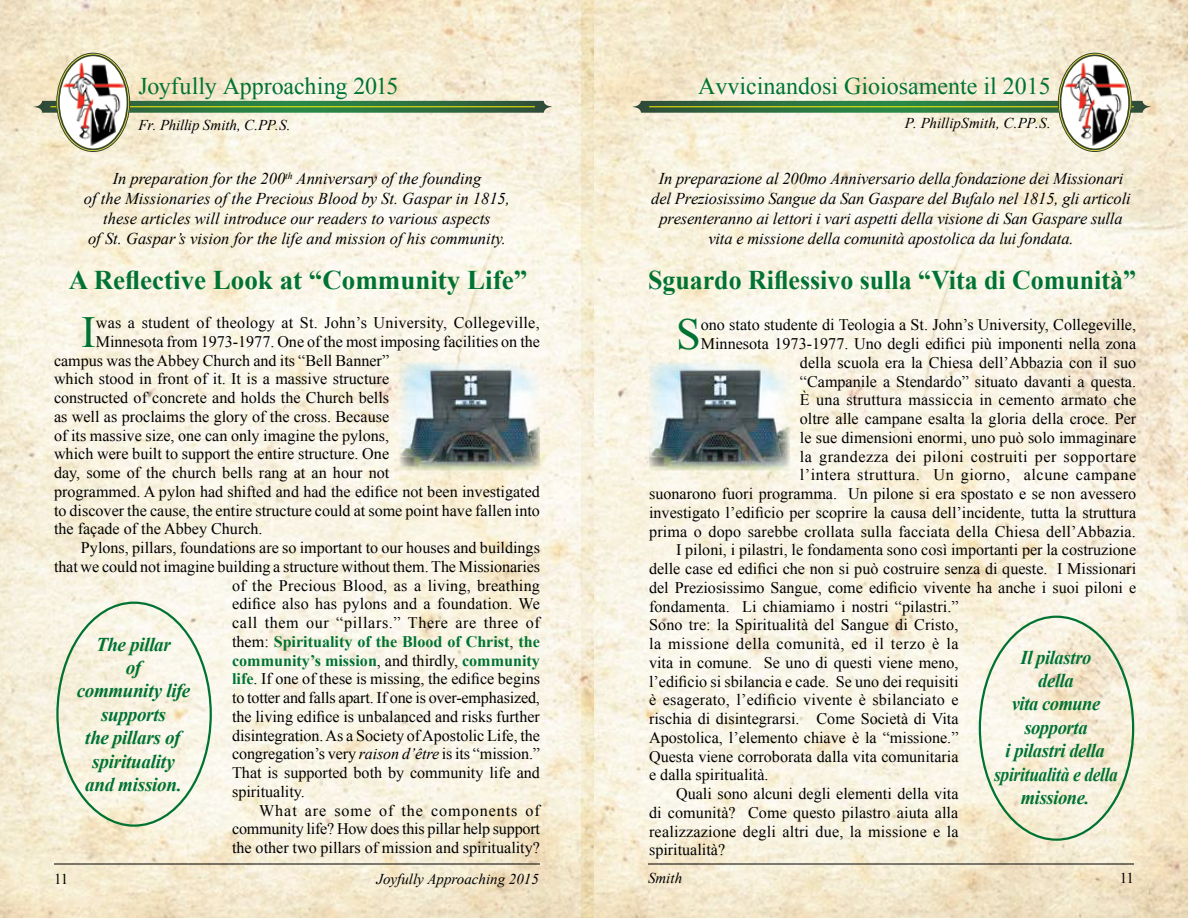
<style>
.page{position:relative;width:1188px;height:918px;background:#fff}
.page>*{position:absolute;margin:0;border:0;box-sizing:border-box;transform-origin:0 0}
.t1{font:44.4px "Times New Roman";color:#007333}
.t2{font:700 27px "Times New Roman";color:#007333;scale:.96 1}
.t3{font:700 27px "Times New Roman";color:#007333}
.t4{font:24px "Times New Roman";color:#007333}
.t5{font:italic 700 19.5px/23.4px "Times New Roman";letter-spacing:-.02em;color:#007333;text-align:center;scale:.95 1}
.t6{font:italic 700 19.5px/23.4px "Times New Roman";letter-spacing:-.02em;color:#007333;text-align:center}
.t7{font:italic 16.5px/19.8px "Times New Roman";letter-spacing:-.01em;color:#000;text-align:center}
.t8{font:16.2px "Times New Roman";color:#000}
.t9{font:16.2px "Times New Roman";letter-spacing:.03em;color:#000}
.t10{font:700 16.2px "Times New Roman";color:#007333}
.t11{font:16.2px "Times New Roman";letter-spacing:.035em;color:#000}
.t12{font:16.2px "Times New Roman";letter-spacing:.04em;color:#000}
.t13{font:16.2px "Times New Roman";letter-spacing:.06em;color:#000}
.t14{font:italic 15px "Times New Roman";color:#000}
.t15{font:15px "Times New Roman";color:#000}
.s1{font-weight:400;color:#000}
.s2{font-weight:700;color:#007333}
.s3{font-style:italic}
</style>
<div class="page">
<img style="left:594px;top:0;width:594px;height:918px">
<svg style="left:631px;top:56px;width:522px;height:93px;background:#dcdbc2"></svg>
<div style="left:1060px;top:55px;width:70px;height:95px;border:2px solid #2f4737;border-radius:50%"></div>
<div style="left:640px;top:854px;width:502px;height:20px;background:#fff;opacity:.75"></div>
<hr style="left:648px;top:864px;width:486px;height:1px;background:#000">
<img style="left:649px;top:362px;width:140px;height:108px">
<img style="left:0;top:0;width:594px;height:918px">
<svg style="left:32px;top:56px;width:522px;height:93px;background:#dbdac0"></svg>
<div style="left:58px;top:55px;width:70px;height:95px;border:2px solid #2f4737;border-radius:50%"></div>
<hr style="left:54px;top:864px;width:486px;height:1px;background:#000">
<img style="left:400px;top:362px;width:140px;height:108px">
<h3 class="t4" style="left:139px;top:69px;width:261px">Joyfully Approaching 2015</h3>
<p class="t14" style="left:139px;top:115px;width:153px">Fr. Phillip Smith, C.PP.S.</p>
<p class="t7" style="left:84px;top:168px;width:428px">In preparation for the 200<sup>th</sup> Anniversary of the founding<br>of the Missionaries of the Precious Blood by St. Gaspar in 1815, these articles will introduce our readers to various aspects<br>of St. Gaspar’s vision for the life and mission of his community.</p>
<h2 class="t3" style="left:69px;top:261px;width:460px">A Reflective Look at “Community Life”</h2>
<h1 class="t1" style="left:81px;top:302px;width:16px">I</h1>
<p class="t8" style="left:96px;top:312px;width:445px">was a student of theology at St. John’s University, Collegeville,</p>
<p class="t8" style="left:96px;top:331px;width:446px">Minnesota from 1973-1977. One of the most imposing facilities on the</p>
<p class="t8" style="left:54px;top:349px;width:337px">campus was the Abbey Church and its “Bell Banner”</p>
<p class="t8" style="left:54px;top:368px;width:337px">which stood in front of it. It is a massive structure</p>
<p class="t8" style="left:54px;top:387px;width:337px">constructed of concrete and holds the Church bells</p>
<p class="t8" style="left:54px;top:406px;width:337px">as well as proclaims the glory of the cross. Because</p>
<p class="t8" style="left:54px;top:424px;width:337px">of its massive size, one can only imagine the pylons,</p>
<p class="t8" style="left:54px;top:443px;width:337px">which were built to support the entire structure. One</p>
<p class="t8" style="left:54px;top:462px;width:337px">day, some of the church bells rang at an hour not</p>
<p class="t8" style="left:54px;top:481px;width:488px">programmed. A pylon had shifted and had the edifice not been investigated</p>
<p class="t8" style="left:54px;top:499px;width:488px">to discover the cause, the entire structure could at some point have fallen into</p>
<p class="t8" style="left:54px;top:518px;width:210px">the façade of the Abbey Church.</p>
<p class="t8" style="left:81px;top:537px;width:460px">Pylons, pillars, foundations are so important to our houses and buildings</p>
<p class="t8" style="left:54px;top:556px;width:488px">that we could not imagine building a structure without them. The Missionaries</p>
<p class="t8" style="left:232px;top:574px;width:309px">of the Precious Blood, as a living, breathing</p>
<p class="t8" style="left:232px;top:593px;width:309px">edifice also has pylons and a foundation. We</p>
<p class="t12" style="left:232px;top:612px;width:309px">call them our “pillars.” There are three of</p>
<p class="t10" style="left:232px;top:630px;width:309px"><span class="s1">them:</span> Spirituality of the Blood of Christ<span class="s1">,</span> the</p>
<p class="t10" style="left:232px;top:649px;width:309px">community’s mission<span class="s1">, and thirdly,</span> community</p>
<p class="t8" style="left:232px;top:668px;width:309px"><span class="s2">life</span>. If one of these is missing, the edifice begins</p>
<p class="t8" style="left:232px;top:687px;width:309px">to totter and falls apart. If one is over-emphasized,</p>
<p class="t8" style="left:232px;top:706px;width:309px">the living edifice is unbalanced and risks further</p>
<p class="t8" style="left:232px;top:724px;width:310px">disintegration. As a Society of Apostolic Life, the</p>
<p class="t8" style="left:232px;top:743px;width:310px">congregation’s very <span class="s3">raison d’être</span> is its “mission.”</p>
<p class="t8" style="left:232px;top:762px;width:309px">That is supported both by community life and</p>
<p class="t8" style="left:232px;top:781px;width:74px">spirituality.</p>
<p class="t13" style="left:259px;top:799px;width:282px">What are some of the components of</p>
<p class="t8" style="left:232px;top:818px;width:309px">community life? How does this pillar help support</p>
<p class="t8" style="left:232px;top:837px;width:309px">the other two pillars of mission and spirituality?</p>
<p class="t6" style="left:77px;top:632px;width:115px">The pillar<br>of<br>community life supports<br>the pillars of spirituality and mission.</p>
<p class="t15" style="left:54px;top:868px;width:16px">11</p>
<p class="t14" style="left:376px;top:868px;width:164px">Joyfully Approaching 2015</p>
<h3 class="t4" style="left:698px;top:69px;width:354px">Avvicinandosi Gioiosamente il 2015</h3>
<p class="t14" style="left:905px;top:113px;width:148px">P. PhillipSmith, C.PP.S.</p>
<p class="t7" style="left:651px;top:168px;width:481px">In preparazione al 200mo Anniversario della fondazione dei Missionari del Preziosissimo Sangue da San Gaspare del Bufalo nel 1815, gli articoli presenteranno ai lettori i vari aspetti della visione di San Gaspare sulla vita e missione della comunità apostolica da lui fondata.</p>
<h2 class="t2" style="left:648px;top:262px;width:510px">Sguardo Riflessivo sulla “Vita di Comunità”</h2>
<h1 class="t1" style="left:676px;top:304px;width:26px">S</h1>
<p class="t8" style="left:701px;top:314px;width:437px">ono stato studente di Teologia a St. John’s University, Collegeville,</p>
<p class="t8" style="left:701px;top:333px;width:437px">Minnesota 1973-1977. Uno degli edifici più imponenti nella zona</p>
<p class="t8" style="left:800px;top:351px;width:338px">della scuola era la Chiesa dell’Abbazia con il suo</p>
<p class="t8" style="left:800px;top:370px;width:338px">“Campanile a Stendardo” situato davanti a questa.</p>
<p class="t8" style="left:800px;top:389px;width:338px">È una struttura massiccia in cemento armato che</p>
<p class="t8" style="left:800px;top:408px;width:338px">oltre alle campane esalta la gloria della croce. Per</p>
<p class="t8" style="left:800px;top:426px;width:338px">le sue dimensioni enormi, uno può solo immaginare</p>
<p class="t9" style="left:800px;top:445px;width:338px">la grandezza dei piloni costruiti per sopportare</p>
<p class="t11" style="left:800px;top:464px;width:338px">l’intera struttura. Un giorno, alcune campane</p>
<p class="t8" style="left:649px;top:483px;width:489px">suonarono fuori programma. Un pilone si era spostato e se non avessero</p>
<p class="t8" style="left:649px;top:501px;width:489px">investigato l’edificio per scoprire la causa dell’incidente, tutta la struttura</p>
<p class="t8" style="left:649px;top:520px;width:488px">prima o dopo sarebbe crollata sulla facciata della Chiesa dell’Abbazia.</p>
<p class="t8" style="left:676px;top:539px;width:462px">I piloni, i pilastri, le fondamenta sono così importanti per la costruzione</p>
<p class="t8" style="left:649px;top:558px;width:489px">delle case ed edifici che non si può costruire senza di queste. I Missionari</p>
<p class="t8" style="left:649px;top:576px;width:489px">del Preziosissimo Sangue, come edificio vivente ha anche i suoi piloni e</p>
<p class="t8" style="left:649px;top:595px;width:311px">fondamenta. Li chiamiamo i nostri “pilastri.”</p>
<p class="t8" style="left:649px;top:614px;width:311px">Sono tre: la Spiritualità del Sangue di Cristo,</p>
<p class="t9" style="left:649px;top:633px;width:311px">la missione della comunità, ed il terzo è la</p>
<p class="t8" style="left:649px;top:652px;width:311px">vita in comune. Se uno di questi viene meno,</p>
<p class="t8" style="left:649px;top:670px;width:311px">l’edificio si sbilancia e cade. Se uno dei requisiti</p>
<p class="t8" style="left:649px;top:689px;width:311px">è esagerato, l’edificio vivente è sbilanciato e</p>
<p class="t8" style="left:649px;top:708px;width:311px">rischia di disintegrarsi. Come Società di Vita</p>
<p class="t8" style="left:649px;top:727px;width:311px">Apostolica, l’elemento chiave è la “missione.”</p>
<p class="t8" style="left:649px;top:745px;width:311px">Questa viene corroborata dalla vita comunitaria</p>
<p class="t8" style="left:649px;top:764px;width:121px">e dalla spiritualità.</p>
<p class="t8" style="left:676px;top:783px;width:284px">Quali sono alcuni degli elementi della vita</p>
<p class="t8" style="left:649px;top:802px;width:311px">di comunità? Come questo pilastro aiuta alla</p>
<p class="t8" style="left:649px;top:820px;width:311px">realizzazione degli altri due, la missione e la</p>
<p class="t8" style="left:649px;top:839px;width:78px">spiritualità?</p>
<p class="t5" style="left:994px;top:645px;width:132px">Il pilastro<br>della<br>vita comune sopporta<br>i pilastri della spiritualità e della missione.</p>
<p class="t14" style="left:648px;top:868px;width:36px">Smith</p>
<p class="t15" style="left:1120px;top:868px;width:16px">11</p>
</div>
